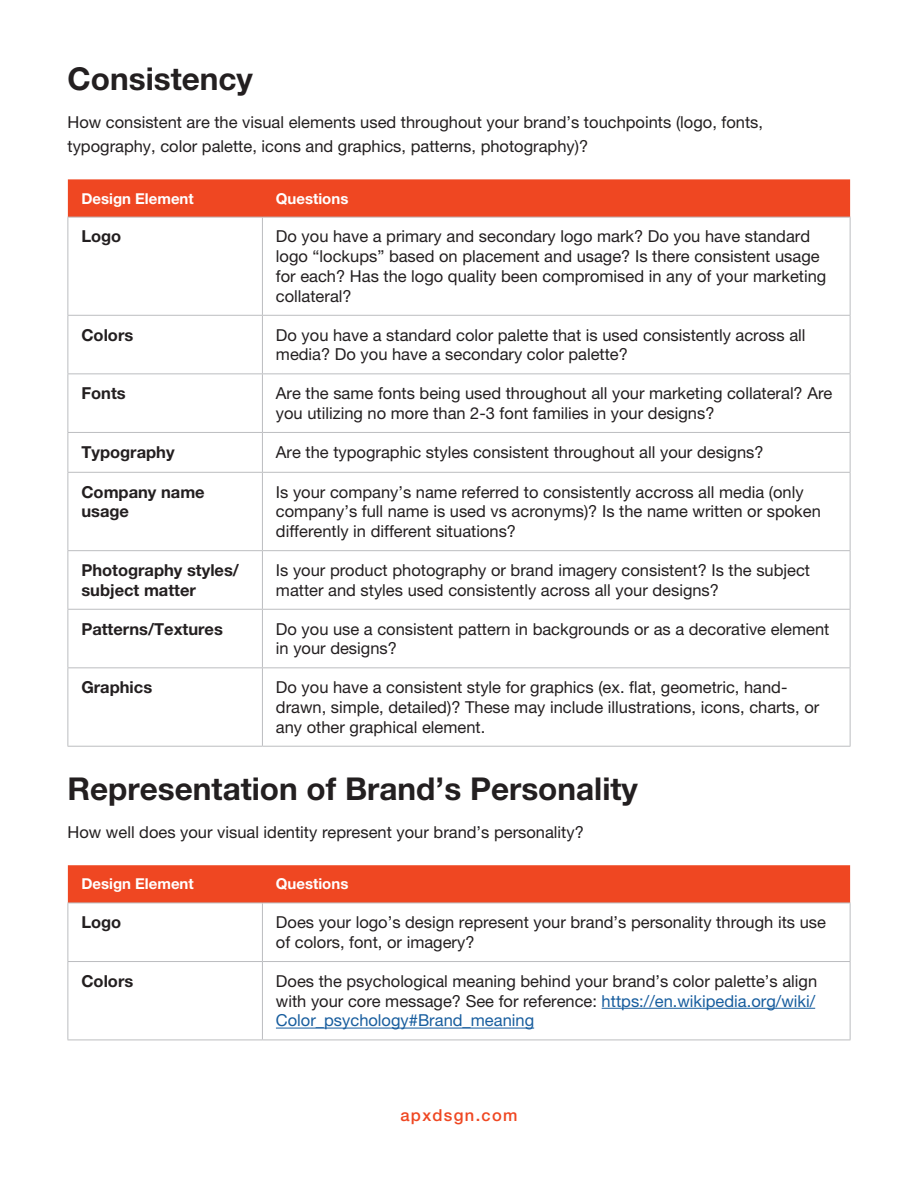
<style>
.page{position:relative;width:918px;height:1188px;background:#fff}
.page>*{position:absolute;margin:0;border:0;box-sizing:border-box;transform-origin:0 0}
.t1{font:700 31.5px "Helvetica Neue LT Pro";color:#231f20}
.t2{font:16.5px/19.8px "Helvetica Neue LT Pro";color:#231f20}
.t3{font:700 16.5px/19.8px "Helvetica Neue LT Pro";color:#231f20}
.t4{font:500 16.5px "Helvetica Neue LT Pro";letter-spacing:.08em;color:#ef4722}
.t5{font:700 15px "Helvetica Neue LT Pro";color:#fff}
.s1{color:#175d9e}
</style>
<div class="page">
<div style="left:68px;top:179px;width:782px;height:38px;background:#ef4722"></div>
<hr style="left:68px;top:610px;width:1px;height:57px;background:#bcbdc0">
<hr style="left:262px;top:610px;width:1px;height:57px;background:#bcbdc0">
<hr style="left:850px;top:610px;width:1px;height:57px;background:#bcbdc0">
<hr style="left:68px;top:217px;width:1px;height:98px;background:#bcbdc0">
<hr style="left:68px;top:667px;width:194px;height:1px;background:#bcbdc0">
<hr style="left:262px;top:217px;width:1px;height:98px;background:#bcbdc0">
<hr style="left:262px;top:667px;width:589px;height:1px;background:#bcbdc0">
<hr style="left:850px;top:217px;width:1px;height:98px;background:#bcbdc0">
<hr style="left:68px;top:217px;width:194px;height:1px;background:#bcbdc0">
<hr style="left:68px;top:315px;width:194px;height:1px;background:#bcbdc0">
<hr style="left:68px;top:316px;width:1px;height:57px;background:#bcbdc0">
<hr style="left:262px;top:217px;width:589px;height:1px;background:#bcbdc0">
<hr style="left:262px;top:315px;width:589px;height:1px;background:#bcbdc0">
<hr style="left:262px;top:316px;width:1px;height:57px;background:#bcbdc0">
<hr style="left:850px;top:316px;width:1px;height:57px;background:#bcbdc0">
<hr style="left:68px;top:373px;width:194px;height:1px;background:#bcbdc0">
<hr style="left:68px;top:609px;width:194px;height:1px;background:#bcbdc0">
<hr style="left:262px;top:373px;width:589px;height:1px;background:#bcbdc0">
<hr style="left:262px;top:609px;width:589px;height:1px;background:#bcbdc0">
<hr style="left:68px;top:374px;width:1px;height:58px;background:#bcbdc0">
<hr style="left:262px;top:374px;width:1px;height:58px;background:#bcbdc0">
<hr style="left:850px;top:374px;width:1px;height:58px;background:#bcbdc0">
<hr style="left:68px;top:473px;width:1px;height:77px;background:#bcbdc0">
<hr style="left:262px;top:473px;width:1px;height:77px;background:#bcbdc0">
<hr style="left:850px;top:473px;width:1px;height:77px;background:#bcbdc0">
<hr style="left:68px;top:550px;width:194px;height:1px;background:#bcbdc0">
<hr style="left:68px;top:551px;width:1px;height:58px;background:#bcbdc0">
<hr style="left:262px;top:550px;width:589px;height:1px;background:#bcbdc0">
<hr style="left:262px;top:551px;width:1px;height:58px;background:#bcbdc0">
<hr style="left:850px;top:551px;width:1px;height:58px;background:#bcbdc0">
<hr style="left:68px;top:668px;width:1px;height:78px;background:#bcbdc0">
<hr style="left:262px;top:668px;width:1px;height:78px;background:#bcbdc0">
<hr style="left:850px;top:668px;width:1px;height:78px;background:#bcbdc0">
<hr style="left:68px;top:432px;width:194px;height:1px;background:#bcbdc0">
<hr style="left:68px;top:433px;width:1px;height:39px;background:#bcbdc0">
<hr style="left:262px;top:432px;width:589px;height:1px;background:#bcbdc0">
<hr style="left:262px;top:433px;width:1px;height:39px;background:#bcbdc0">
<hr style="left:850px;top:433px;width:1px;height:39px;background:#bcbdc0">
<hr style="left:68px;top:472px;width:194px;height:1px;background:#bcbdc0">
<hr style="left:68px;top:746px;width:194px;height:1px;background:#bcbdc0">
<hr style="left:262px;top:472px;width:589px;height:1px;background:#bcbdc0">
<hr style="left:262px;top:746px;width:589px;height:1px;background:#bcbdc0">
<div style="left:68px;top:865px;width:782px;height:38px;background:#ef4722"></div>
<hr style="left:68px;top:903px;width:1px;height:58px;background:#bcbdc0">
<hr style="left:262px;top:903px;width:1px;height:58px;background:#bcbdc0">
<hr style="left:850px;top:903px;width:1px;height:58px;background:#bcbdc0">
<hr style="left:68px;top:903px;width:194px;height:1px;background:#bcbdc0">
<hr style="left:68px;top:961px;width:194px;height:1px;background:#bcbdc0">
<hr style="left:68px;top:962px;width:1px;height:78px;background:#bcbdc0">
<hr style="left:262px;top:903px;width:589px;height:1px;background:#bcbdc0">
<hr style="left:262px;top:961px;width:589px;height:1px;background:#bcbdc0">
<hr style="left:262px;top:962px;width:1px;height:78px;background:#bcbdc0">
<hr style="left:850px;top:962px;width:1px;height:78px;background:#bcbdc0">
<hr style="left:68px;top:1040px;width:194px;height:1px;background:#bcbdc0">
<hr style="left:262px;top:1040px;width:589px;height:1px;background:#bcbdc0">
<hr style="left:602px;top:1008px;width:213px;height:1px;background:#175d9e">
<hr style="left:276px;top:1028px;width:258px;height:1px;background:#175d9e">
<h1 class="t1" style="left:68px;top:59px;width:187px">Consistency</h1>
<p class="t2" style="left:68px;top:109px;width:697px;line-height:24.2px">How consistent are the visual elements used throughout your brand’s touchpoints (logo, fonts, typography, color palette, icons and graphics, patterns, photography)?</p>
<p class="t5" style="left:81px;top:189px;width:114px">Design Element</p>
<p class="t5" style="left:276px;top:189px;width:74px">Questions</p>
<p class="t3" style="left:81px;top:226px;width:42px">Logo</p>
<p class="t2" style="left:276px;top:226px;width:552px">Do you have a primary and secondary logo mark? Do you have standard logo “lockups” based on placement and usage? Is there consistent usage for each? Has the logo quality been compromised in any of your marketing collateral?</p>
<p class="t3" style="left:81px;top:324px;width:53px">Colors</p>
<p class="t2" style="left:276px;top:325px;width:531px">Do you have a standard color palette that is used consistently across all media? Do you have a secondary color palette?</p>
<p class="t3" style="left:81px;top:383px;width:46px">Fonts</p>
<p class="t2" style="left:276px;top:383px;width:558px">Are the same fonts being used throughout all your marketing collateral? Are you utilizing no more than 2-3 font families in your designs?</p>
<p class="t3" style="left:81px;top:442px;width:95px">Typography</p>
<p class="t2" style="left:276px;top:442px;width:489px">Are the typographic styles consistent throughout all your designs?</p>
<p class="t3" style="left:81px;top:481px;width:125px">Company name usage</p>
<p class="t2" style="left:276px;top:482px;width:546px">Is your company’s name referred to consistently accross all media (only company’s full name is used vs acronyms)? Is the name written or spoken differently in different situations?</p>
<p class="t3" style="left:81px;top:560px;width:159px">Photography styles/ subject matter</p>
<p class="t2" style="left:276px;top:560px;width:536px">Is your product photography or brand imagery consistent? Is the subject matter and styles used consistently across all your designs?</p>
<p class="t3" style="left:81px;top:618px;width:143px">Patterns/Textures</p>
<p class="t2" style="left:276px;top:619px;width:555px">Do you use a consistent pattern in backgrounds or as a decorative element in your designs?</p>
<p class="t3" style="left:81px;top:677px;width:72px">Graphics</p>
<p class="t2" style="left:276px;top:677px;width:545px">Do you have a consistent style for graphics (ex. flat, geometric, hand&shy;drawn, simple, detailed)? These may include illustrations, icons, charts, or any other graphical element.</p>
<h1 class="t1" style="left:68px;top:769px;width:572px">Representation of Brand’s Personality</h1>
<p class="t2" style="left:68px;top:822px;width:518px">How well does your visual identity represent your brand’s personality?</p>
<p class="t5" style="left:81px;top:875px;width:114px">Design Element</p>
<p class="t5" style="left:276px;top:875px;width:74px">Questions</p>
<p class="t3" style="left:81px;top:912px;width:42px">Logo</p>
<p class="t2" style="left:276px;top:912px;width:552px">Does your logo’s design represent your brand’s personality through its use of colors, font, or imagery?</p>
<p class="t3" style="left:81px;top:971px;width:53px">Colors</p>
<p class="t2" style="left:276px;top:971px;width:543px;text-align:justify">Does the psychological meaning behind your brand’s color palette’s align with your core message? See for reference: <span class="s1">https://en.wikipedia.org/wiki/ Color_psychology#Brand_meaning</span></p>
<p class="t4" style="left:400px;top:1105px;width:119px">apxdsgn.com</p>
</div>
